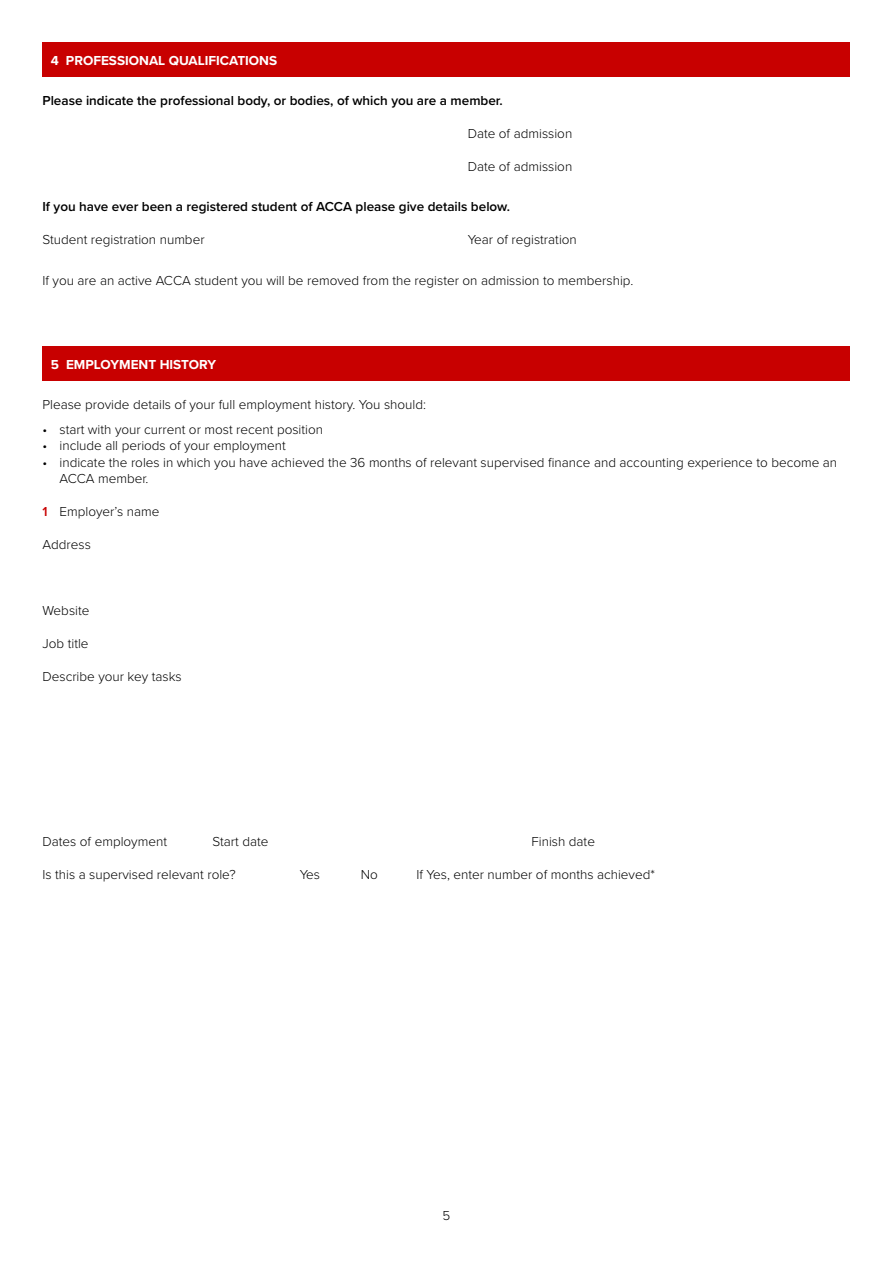
<style>
.page{position:relative;width:893px;height:1263px;background:#fff}
.page>*{position:absolute;margin:0;border:0;box-sizing:border-box;transform-origin:0 0}
.t1{font:300 13.5px/16.5px "Proxima Nova";color:#000}
.t2{font:600 13.5px "Proxima Nova";color:#000}
.t3{font:700 13.5px "Proxima Nova";color:#fff}
.s1{font-weight:600;color:#c80000}
</style>
<div class="page">
<div style="left:42px;top:43px;width:808px;height:34px;background:#c80000"></div>
<div style="left:42px;top:347px;width:808px;height:34px;background:#c80000"></div>
<p class="t3" style="left:51px;top:50px;width:228px">4 PROFESSIONAL QUALIFICATIONS</p>
<p class="t2" style="left:42px;top:90px;width:462px">Please indicate the professional body, or bodies, of which you are a member.</p>
<p class="t1" style="left:468px;top:124px;width:106px">Date of admission</p>
<p class="t1" style="left:468px;top:157px;width:106px">Date of admission</p>
<p class="t2" style="left:42px;top:197px;width:469px">If you have ever been a registered student of ACCA please give details below.</p>
<p class="t1" style="left:42px;top:231px;width:164px">Student registration number</p>
<p class="t1" style="left:468px;top:231px;width:111px">Year of registration</p>
<p class="t1" style="left:42px;top:271px;width:592px">If you are an active ACCA student you will be removed from the register on admission to membership.</p>
<p class="t3" style="left:51px;top:354px;width:167px">5 EMPLOYMENT HISTORY</p>
<p class="t1" style="left:42px;top:395px;width:385px">Please provide details of your full employment history. You should:</p>
<p class="t1" style="left:42px;top:420px;width:282px">• start with your current or most recent position</p>
<p class="t1" style="left:42px;top:437px;width:245px">• include all periods of your employment</p>
<p class="t1" style="left:60px;top:453px;width:779px;text-indent:-17px">• indicate the roles in which you have achieved the 36 months of relevant supervised finance and accounting experience to become an<br>ACCA member.</p>
<p class="t1" style="left:42px;top:503px;width:118px"><span class="s1">1</span> Employer’s name</p>
<p class="t1" style="left:42px;top:536px;width:50px">Address</p>
<p class="t1" style="left:42px;top:602px;width:48px">Website</p>
<p class="t1" style="left:42px;top:635px;width:48px">Job title</p>
<p class="t1" style="left:42px;top:668px;width:141px">Describe your key tasks</p>
<p class="t1" style="left:42px;top:833px;width:126px">Dates of employment</p>
<p class="t1" style="left:213px;top:833px;width:57px">Start date</p>
<p class="t1" style="left:531px;top:833px;width:65px">Finish date</p>
<p class="t1" style="left:42px;top:866px;width:195px">Is this a supervised relevant role?</p>
<p class="t1" style="left:300px;top:866px;width:22px">Yes</p>
<p class="t1" style="left:361px;top:866px;width:19px">No</p>
<p class="t1" style="left:416px;top:866px;width:240px">If Yes, enter number of months achieved*</p>
<p class="t1" style="left:443px;top:1207px;width:9px">5</p>
</div>
